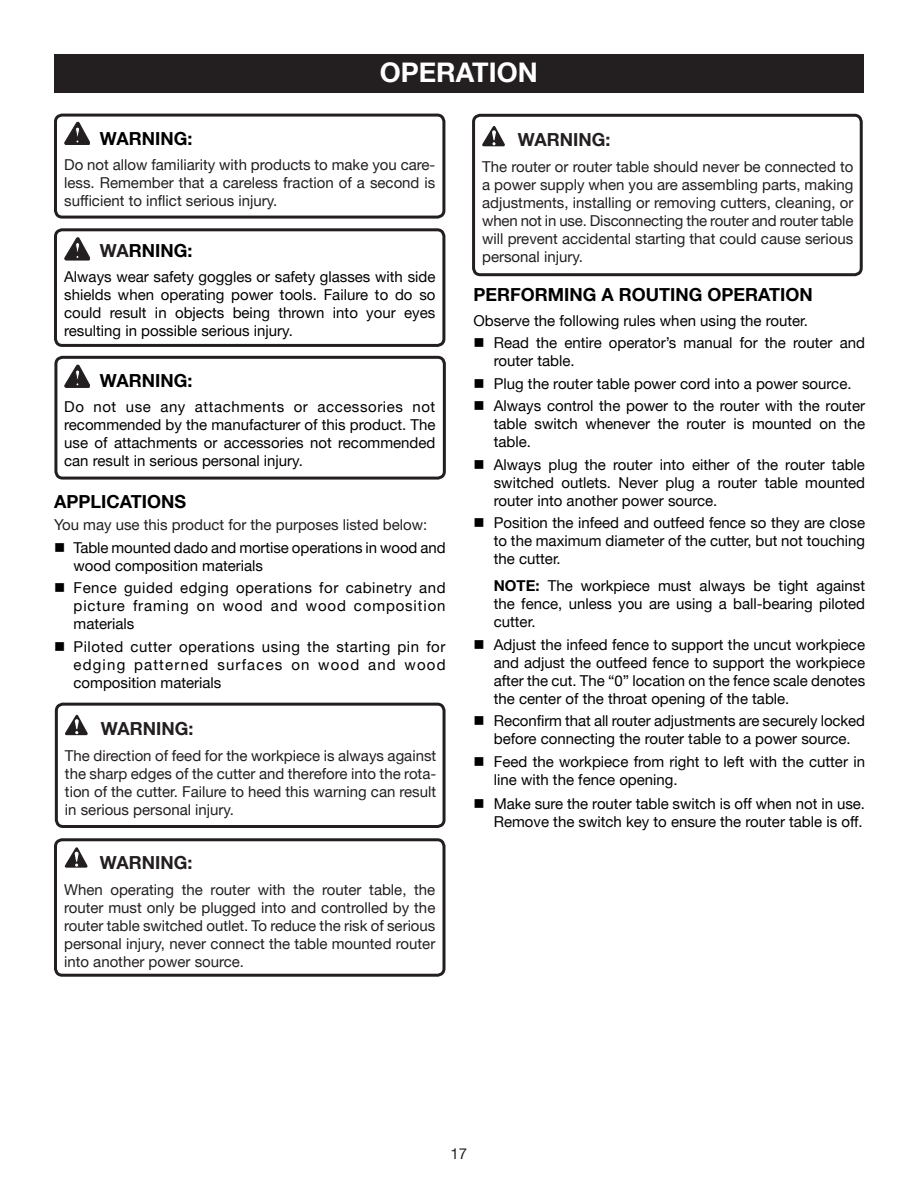
<style>
.page{position:relative;width:918px;height:1188px;background:#fff}
.page>*{position:absolute;margin:0;border:0;box-sizing:border-box;transform-origin:0 0}
.t1{font:700 27px "Helvetica Neue";color:#fff}
.t2{font:700 18px "Helvetica Neue";color:#000}
.t3{font:700 18px "Helvetica Neue";color:#231f20}
.t4{font:15px/18px "Helvetica Neue";color:#000;text-align:justify}
.t5{font:15px/18px "Helvetica Neue";color:#231f20;text-align:justify}
.s1{color:#231f20}
.s2{font-weight:700}
</style>
<div class="page">
<div style="left:54px;top:54px;width:810px;height:39px;background:#231f20"></div>
<svg style="left:54px;top:355px;width:392px;height:123px"></svg>
<svg style="left:54px;top:228px;width:392px;height:117px"></svg>
<svg style="left:54px;top:113px;width:392px;height:104px"></svg>
<svg style="left:65px;top:238px;width:25px;height:22px"></svg>
<svg style="left:65px;top:365px;width:25px;height:22px"></svg>
<svg style="left:54px;top:838px;width:392px;height:137px"></svg>
<svg style="left:54px;top:702px;width:392px;height:124px"></svg>
<svg style="left:65px;top:715px;width:23px;height:20px"></svg>
<svg style="left:65px;top:847px;width:23px;height:21px"></svg>
<svg style="left:472px;top:113px;width:391px;height:162px"></svg>
<svg style="left:482px;top:126px;width:23px;height:20px"></svg>
<h1 class="t1" style="left:380px;top:56px;width:159px">OPERATION</h1>
<p class="t2" style="left:100px;top:127px;width:94px">WARNING:</p>
<p class="t5" style="left:64px;top:156px;width:373px">Do not allow familiarity with products to make you care&shy;less. Remember that a careless fraction of a second is sufficient to inflict serious injury.</p>
<p class="t2" style="left:100px;top:239px;width:94px"><span class="s1">WA</span>RNING:</p>
<p class="t4" style="left:64px;top:268px;width:373px">Always wear safety goggles or safety glasses with side shields when operating power tools. Failure to do so could result in objects being thrown into your eyes resulting in possible serious injury.</p>
<p class="t2" style="left:100px;top:369px;width:94px">WARNING:</p>
<p class="t4" style="left:64px;top:398px;width:373px">Do not use any attachments or accessories not recommended by the manufacturer of this product. The use of attachments or accessories not recommended can result in serious personal injury.</p>
<p class="t2" style="left:54px;top:490px;width:133px">APPLICATIONS</p>
<p class="t5" style="left:54px;top:516px;width:375px">You may use this product for the purposes listed below:</p>
<p class="t4" style="left:74px;top:538px;width:374px;text-indent:-20px">■ Table mounted dado and mortise operations in wood and wood composition materials</p>
<p class="t4" style="left:74px;top:579px;width:374px;text-indent:-20px">■ Fence guided edging operations for cabinetry and picture framing on wood and wood composition materials</p>
<p class="t4" style="left:74px;top:637px;width:374px;text-indent:-20px">■ Piloted cutter operations using the starting pin for edging patterned surfaces on wood and wood composition materials</p>
<p class="t3" style="left:101px;top:717px;width:94px">WARNING:</p>
<p class="t5" style="left:65px;top:746px;width:373px">The direction of feed for the workpiece is always against the sharp edges of the cutter and therefore into the rota&shy;tion of the cutter. Failure to heed this warning can result in serious personal injury.</p>
<p class="t3" style="left:100px;top:851px;width:94px">WARNING:</p>
<p class="t5" style="left:64px;top:880px;width:373px">When operating the router with the router table, the router must only be plugged into and controlled by the router table switched outlet. To reduce the risk of serious personal injury, never connect the table mounted router into another power source.</p>
<p class="t3" style="left:518px;top:129px;width:94px">WARNING:</p>
<p class="t5" style="left:482px;top:157px;width:373px">The router or router table should never be connected to a power supply when you are assembling parts, making adjustments, installing or removing cutters, cleaning, or when not in use. Disconnecting the router and router table will prevent accidental starting that could cause serious personal injury.</p>
<p class="t2" style="left:474px;top:283px;width:341px">PERFORMING A ROUTING OPERATION</p>
<p class="t4" style="left:474px;top:311px;width:336px">Observe the following rules when using the router.</p>
<p class="t4" style="left:494px;top:334px;width:373px;text-indent:-20px">■ Read the entire operator’s manual for the router and router table.</p>
<p class="t4" style="left:474px;top:374px;width:380px">■ Plug the router table power cord into a power source.</p>
<p class="t4" style="left:494px;top:397px;width:373px;text-indent:-20px">■ Always control the power to the router with the router table switch whenever the router is mounted on the table.</p>
<p class="t4" style="left:494px;top:455px;width:373px;text-indent:-20px">■ Always plug the router into either of the router table switched outlets. Never plug a router table mounted router into another power source.</p>
<p class="t4" style="left:494px;top:514px;width:373px;text-indent:-20px">■ Position the infeed and outfeed fence so they are close to the maximum diameter of the cutter, but not touching the cutter.</p>
<p class="t4" style="left:494px;top:577px;width:373px"><span class="s2">NOTE:</span> The workpiece must always be tight against the fence, unless you are using a ball-bearing piloted cutter.</p>
<p class="t4" style="left:494px;top:635px;width:373px;text-indent:-20px">■ Adjust the infeed fence to support the uncut workpiece and adjust the outfeed fence to support the workpiece after the cut. The “0” location on the fence scale denotes the center of the throat opening of the table.</p>
<p class="t4" style="left:474px;top:712px;width:393px;text-align:center">■ Reconfirm that all router adjustments are securely locked before connecting the router table to a power source.</p>
<p class="t4" style="left:494px;top:752px;width:373px;text-indent:-20px">■ Feed the workpiece from right to left with the cutter in line with the fence opening.</p>
<p class="t4" style="left:474px;top:795px;width:393px;text-align:right">■ Make sure the router table switch is off when not in use.<br>Remove the switch key to ensure the router table is off.</p>
<p class="t5" style="left:451px;top:1145px;width:18px">17</p>
</div>
